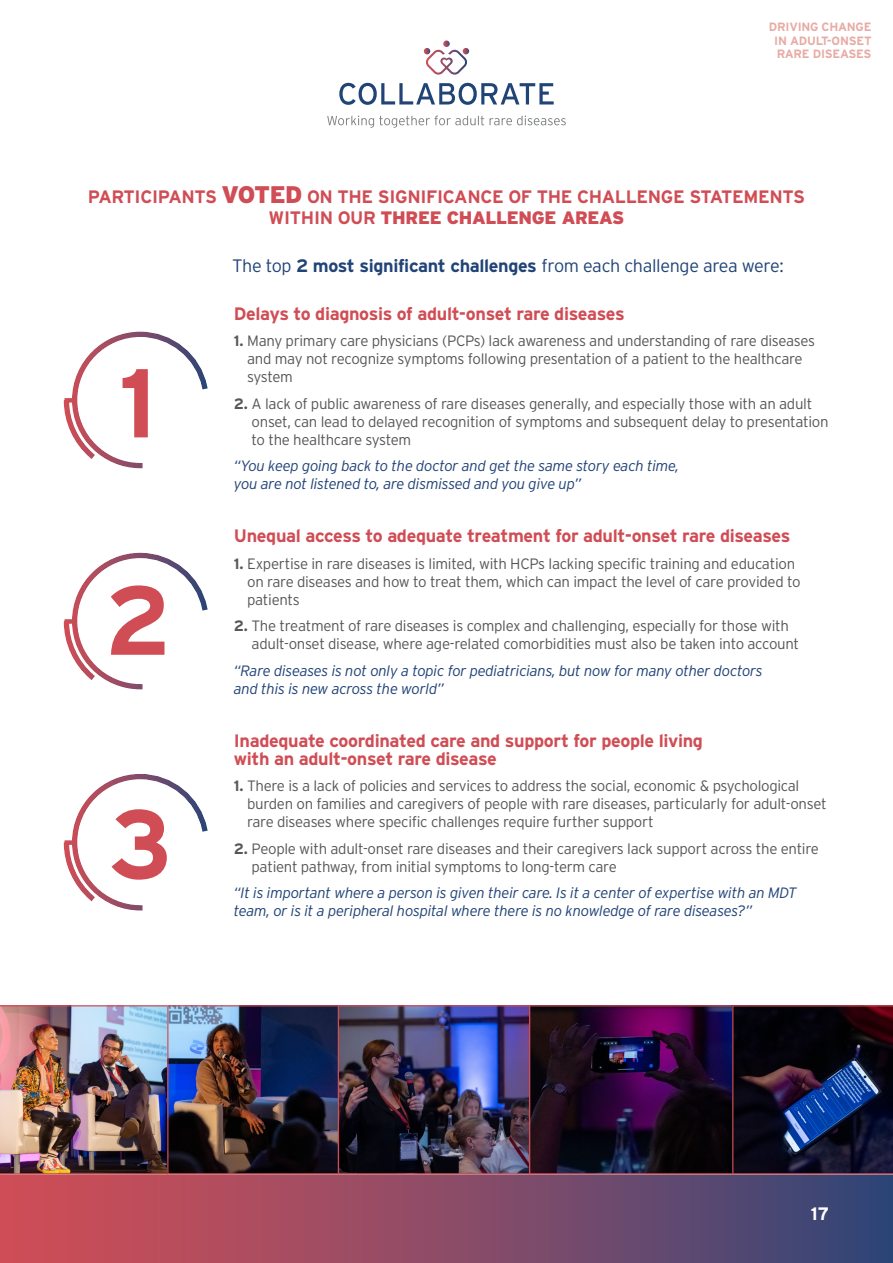
<style>
.page{position:relative;width:893px;height:1263px;background:#fff}
.page>*{position:absolute;margin:0;border:0;box-sizing:border-box;transform-origin:0 0}
.t1{font:700 97.5px "Interstate";color:#d04d55}
.t2{font:700 18px/21px "Interstate";letter-spacing:-.02em;color:#d04d55;text-align:center}
.t3{font:300 18px "Interstate";letter-spacing:-.02em;color:#214477}
.t4{font:700 18px "Interstate";color:#fff}
.t5{font:300 15px/18px "Interstate";letter-spacing:-.02em;color:#575756}
.t6{font:italic 300 15px/18px "Interstate";letter-spacing:-.02em;color:#214477}
.t7{font:700 12px/13.5px "Interstate";letter-spacing:-.02em;color:#e7aba5;text-align:justify}
.s1{font-weight:900;font-size:24px}
.s2{font-weight:900}
.s3{font-weight:700}
</style>
<div class="page">
<div style="left:0;top:1140px;width:893px;height:39px;background:linear-gradient(to right,#d27b7f,#b47a85)"></div>
<div style="left:0;top:1175px;width:893px;height:88px;background:linear-gradient(to right,#d94f56,#364778)"></div>
<svg style="left:327px;top:116px;width:157px;height:12px"></svg>
<svg style="left:490px;top:116px;width:76px;height:9px"></svg>
<svg style="left:339px;top:83px;width:215px;height:22px"></svg>
<svg style="left:424px;top:41px;width:45px;height:34px"></svg>
<svg style="left:63px;top:331px;width:145px;height:138px"></svg>
<svg style="left:63px;top:552px;width:145px;height:138px"></svg>
<svg style="left:63px;top:774px;width:145px;height:137px"></svg>
<img style="left:169px;top:1007px;width:563px;height:165px">
<img style="left:0;top:1005px;width:167px;height:169px">
<div style="left:167px;top:1005px;width:172px;height:169px;border:1px solid #d04d55"></div>
<div style="left:529px;top:1005px;width:205px;height:169px;border:1px solid #d04d55"></div>
<svg style="left:732px;top:1005px;width:161px;height:169px;background:#171730"></svg>
<div style="left:338px;top:1005px;width:192px;height:169px;border:1px solid #d04d55"></div>
<p class="t7" style="left:774px;top:20px;width:99px;text-indent:-5px">DRIVING CHANGE IN ADULT-ONSET RARE DISEASES</p>
<p class="t2" style="left:88px;top:186px;width:719px">PARTICIPANTS <span class="s1">VOTED</span> ON THE SIGNIFICANCE OF THE CHALLENGE STATEMENTS<br>WITHIN OUR <span class="s2">THREE CHALLENGE AREAS</span></p>
<p class="t3" style="left:232px;top:255px;width:553px">The top <span class="s3">2 most significant challenges</span> from each challenge area were:</p>
<p class="t2" style="left:234px;top:303px;width:392px">Delays to diagnosis of adult-onset rare diseases</p>
<p class="t5" style="left:247px;top:332px;width:569px;text-indent:-13px"><span class="s3">1.</span> Many primary care physicians (PCPs) lack awareness and understanding of rare diseases and may not recognize symptoms following presentation of a patient to the healthcare system</p>
<p class="t5" style="left:252px;top:394px;width:578px;text-indent:-18px"><span class="s3">2.</span> A lack of public awareness of rare diseases generally, and especially those with an adult onset, can lead to delayed recognition of symptoms and subsequent delay to presentation to the healthcare system</p>
<p class="t6" style="left:234px;top:457px;width:447px">“You keep going back to the doctor and get the same story each time, you are not listened to, are dismissed and you give up”</p>
<p class="t2" style="left:234px;top:525px;width:558px">Unequal access to adequate treatment for adult-onset rare diseases</p>
<p class="t5" style="left:247px;top:554px;width:555px;text-indent:-13px"><span class="s3">1.</span> Expertise in rare diseases is limited, with HCPs lacking specific training and education on rare diseases and how to treat them, which can impact the level of care provided to patients</p>
<p class="t5" style="left:252px;top:617px;width:549px;text-indent:-18px"><span class="s3">2.</span> The treatment of rare diseases is complex and challenging, especially for those with adult-onset disease, where age-related comorbidities must also be taken into account</p>
<p class="t6" style="left:234px;top:661px;width:530px">“Rare diseases is not only a topic for pediatricians, but now for many other doctors and this is new across the world”</p>
<p class="t2" style="left:234px;top:731px;width:471px;line-height:18px;text-align:left">Inadequate coordinated care and support for people living with an adult-onset rare disease</p>
<p class="t5" style="left:247px;top:777px;width:581px;text-indent:-13px"><span class="s3">1.</span> There is a lack of policies and services to address the social, economic &amp; psychological burden on families and caregivers of people with rare diseases, particularly for adult-onset rare diseases where specific challenges require further support</p>
<p class="t5" style="left:252px;top:839px;width:569px;text-indent:-18px"><span class="s3">2.</span> People with adult-onset rare diseases and their caregivers lack support across the entire patient pathway, from initial symptoms to long-term care</p>
<p class="t6" style="left:234px;top:884px;width:565px">“It is important where a person is given their care. Is it a center of expertise with an MDT team, or is it a peripheral hospital where there is no knowledge of rare diseases?”</p>
<h1 class="t1" style="left:119px;top:349px;width:39px">1</h1>
<h1 class="t1" style="left:105px;top:566px;width:68px">2</h1>
<h1 class="t1" style="left:109px;top:790px;width:64px">3</h1>
<p class="t4" style="left:811px;top:1203px;width:20px">17</p>
</div>
